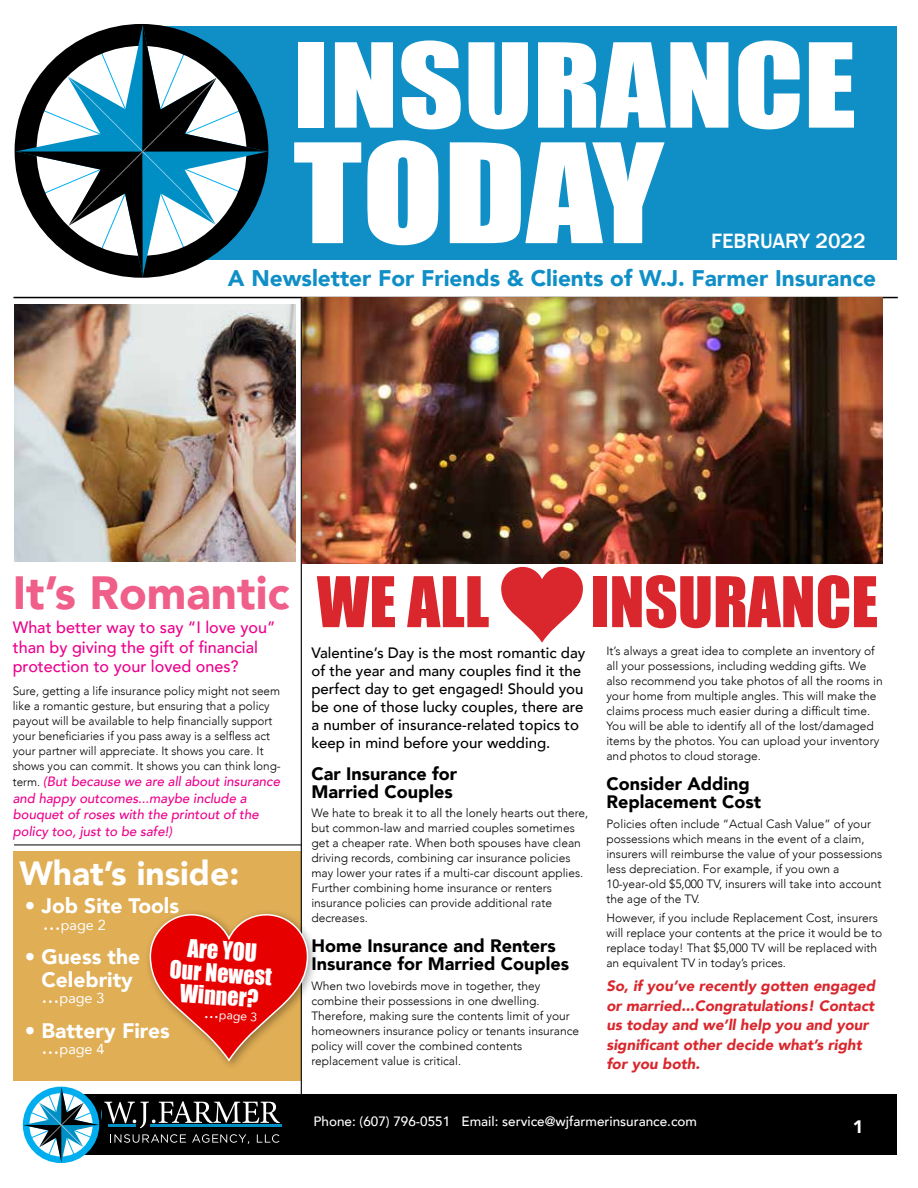
<style>
.page{position:relative;width:918px;height:1188px;background:#fff}
.page>*{position:absolute;margin:0;border:0;box-sizing:border-box;transform-origin:0 0}
.t1{font:127.5px "Impact";color:#fff;scale:1.17 1}
.t2{font:108px "Impact";color:#fff;scale:1.17 1}
.t3{font:64.5px "Impact";color:#d9272d}
.t4{font:900 46.5px "Avenir";color:#f05f89}
.t5{font:900 33.6px "Avenir";color:#fff}
.t6{font:22.95px/23px "Impact";color:#fff;text-align:center}
.t7{font:900 22.65px "Avenir";color:#108fc7}
.t8{font:500 21.3px "Franklin Gothic";color:#fff}
.t9{font:900 21px/22.5px "Avenir";color:#fff;text-align:center}
.t10{font:900 18px/18px "Avenir";color:#000}
.t11{font:900 18px "Avenir";color:#fff}
.t12{font:500 16.5px/19.5px "Avenir";color:#ec008c}
.t13{font:500 15px/18px "Avenir";color:#000}
.t14{font:italic 900 15px/19.5px "Avenir";color:#d9272d}
.t15{font:14.4px "Avenir";color:#fff}
.t16{font:italic 500 13.5px/16.5px "Avenir";color:#ec008c}
.t17{font:500 13.5px "Avenir";color:#fff}
.t18{font:12.15px "Avenir";color:#fff}
.t19{font:300 12px/15px "Avenir";color:#000}
.s1{font-weight:300;font-style:normal;font-size:12px;color:#000}
.s2{font-size:21.6px}
.s3{font-size:18.3px}
</style>
<div class="page">
<div style="left:14px;top:851px;width:287px;height:230px;background:#e0ae55"></div>
<div style="left:61px;top:1094px;width:835px;height:60px;background:#000"></div>
<div style="left:159px;top:26px;width:737px;height:234px;background:#108fc7"></div>
<hr style="left:150px;top:1124px;width:132px;height:3px;background:#008fc5">
<svg style="left:23px;top:1087px;width:257px;height:76px"></svg>
<svg style="left:16px;top:25px;width:252px;height:252px"></svg>
<svg style="left:31px;top:38px;width:221px;height:224px"></svg>
<hr style="left:14px;top:297px;width:884px;height:1px;background:#000">
<hr style="left:301px;top:298px;width:1px;height:799px;background:#000">
<hr style="left:14px;top:845px;width:287px;height:1px;background:#000">
<img style="left:14px;top:305px;width:282px;height:257px">
<img style="left:302px;top:298px;width:581px;height:265px">
<svg style="left:501px;top:567px;width:82px;height:76px"></svg>
<div style="left:144px;top:909px;width:175px;height:162px;background:#000;opacity:.35"></div>
<svg style="left:149px;top:913px;width:160px;height:150px"></svg>
<h2 class="t2" style="left:293px;top:2px;width:483px">INSURANCE</h2>
<h1 class="t1" style="left:293px;top:94px;width:318px">TODAY</h1>
<h3 class="t8" style="left:711px;top:228px;width:156px">FEBRUARY 2022</h3>
<h3 class="t7" style="left:228px;top:259px;width:650px">A Newsletter For Friends &amp; Clients of W.J. Farmer Insurance</h3>
<h3 class="t4" style="left:13px;top:553px;width:278px">It’s Romantic</h3>
<h3 class="t12" style="left:13px;top:617px;width:264px">What better way to say “I love you” than by giving the gift of financial protection to your loved ones?</h3>
<p class="t19" style="left:13px;top:683px;width:270px">Sure, getting a life insurance policy might not seem like a romantic gesture, but ensuring that a policy payout will be available to help financially support your beneficiaries if you pass away is a selfless act your partner will appreciate. It shows you care. It shows you can commit. It shows you can think long-</p>
<p class="t16" style="left:13px;top:774px;width:269px"><span class="s1">term.</span> (But because we are all about insurance and happy outcomes...maybe include a bouquet of roses with the printout of the policy too, just to be safe!)</p>
<h3 class="t5" style="left:19px;top:844px;width:221px">What’s inside:</h3>
<h3 class="t9" style="left:25px;top:894px;width:156px">• Job Site Tools</h3>
<p class="t15" style="left:43px;top:913px;width:65px"><span class="s2">...</span>page 2</p>
<h3 class="t9" style="left:25px;top:945px;width:117px">• Guess the<br>Celebrity</h3>
<p class="t15" style="left:42px;top:987px;width:65px"><span class="s2">...</span>page 3</p>
<h3 class="t9" style="left:25px;top:1019px;width:147px">• Battery Fires</h3>
<p class="t15" style="left:42px;top:1038px;width:65px"><span class="s2">...</span>page 4</p>
<h3 class="t6" style="left:172px;top:935px;width:104px;rotate:4deg">Are YOU<br>Our Newest<br>Winner?</h3>
<p class="t18" style="left:205px;top:1004px;width:55px;rotate:4deg"><span class="s3">...</span>page 3</p>
<h3 class="t3" style="left:317px;top:552px;width:174px">WE ALL</h3>
<h3 class="t3" style="left:591px;top:552px;width:289px">INSURANCE</h3>
<p class="t13" style="left:311px;top:643px;width:275px">Valentine’s Day is the most romantic day of the year and many couples find it the perfect day to get engaged! Should you be one of those lucky couples, there are a number of insurance-related topics to keep in mind before your wedding.</p>
<h3 class="t10" style="left:311px;top:764px;width:147px">Car Insurance for<br>Married Couples</h3>
<p class="t19" style="left:311px;top:806px;width:278px">We hate to break it to all the lonely hearts out there, but common-law and married couples sometimes get a cheaper rate. When both spouses have clean driving records, combining car insurance policies may lower your rates if a multi-car discount applies.<br>Further combining home insurance or renters insurance policies can provide additional rate decreases.</p>
<h3 class="t10" style="left:311px;top:936px;width:259px">Home Insurance and Renters<br>Insurance for Married Couples</h3>
<p class="t19" style="left:311px;top:978px;width:269px">When two lovebirds move in together, they combine their possessions in one dwelling.<br>Therefore, making sure the contents limit of your homeowners insurance policy or tenants insurance policy will cover the combined contents replacement value is critical.</p>
<p class="t19" style="left:606px;top:644px;width:278px">It’s always a great idea to complete an inventory of all your possessions, including wedding gifts. We also recommend you take photos of all the rooms in your home from multiple angles. This will make the claims process much easier during a difficult time.<br>You will be able to identify all of the lost/damaged items by the photos. You can upload your inventory and photos to cloud storage.</p>
<h3 class="t10" style="left:606px;top:774px;width:156px">Consider Adding<br>Replacement Cost</h3>
<p class="t19" style="left:606px;top:816px;width:277px">Policies often include “Actual Cash Value” of your possessions which means in the event of a claim, insurers will reimburse the value of your possessions less depreciation. For example, if you own a 10-year-old $5,000 TV, insurers will take into account the age of the TV.</p>
<p class="t19" style="left:606px;top:911px;width:277px">However, if you include Replacement Cost, insurers will replace your contents at the price it would be to replace today! That $5,000 TV will be replaced with an equivalent TV in today’s prices.</p>
<p class="t14" style="left:606px;top:976px;width:270px">So, if you’ve recently gotten engaged or married...Congratulations! Contact us today and we’ll help you and your significant other decide what’s right for you both.</p>
<p class="t17" style="left:314px;top:1110px;width:385px">Phone: (607) 796-0551 Email: service@wjfarmerinsurance.com</p>
<h3 class="t11" style="left:853px;top:1112px;width:12px">1</h3>
</div>
